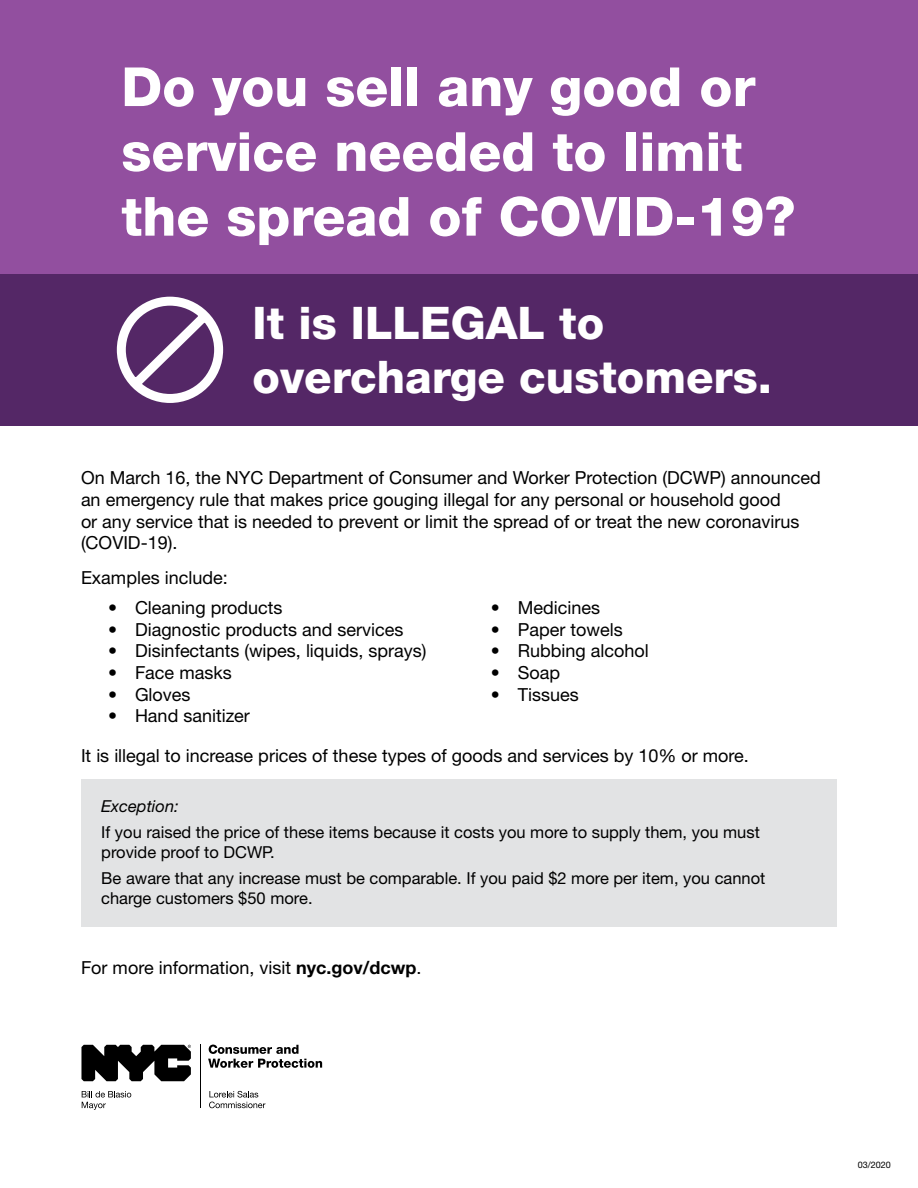
<style>
.page{position:relative;width:918px;height:1188px;background:#fff}
.page>*{position:absolute;margin:0;border:0;box-sizing:border-box;transform-origin:0 0}
.t1{font:800 54px/64.8px "Helvetica Neue LT Std";color:#fff}
.t2{font:800 45px/54px "Helvetica Neue LT Std";color:#fff}
.t3{font:18px/21.6px "Helvetica Neue LT Std";color:#000}
.t4{font:16.5px/19.8px "Helvetica Neue LT Std";color:#000}
.t5{font:italic 16.5px "Helvetica Neue LT Std";color:#000}
.t6{font:9px "Helvetica Neue LT Std";color:#000}
.s1{font-weight:700}
</style>
<div class="page">
<div style="left:0;top:0;width:918px;height:294px;background:#924f9f"></div>
<div style="left:81px;top:780px;width:756px;height:147px;background:#e2e3e4"></div>
<svg style="left:209px;top:1091px;width:56px;height:17px"></svg>
<svg style="left:82px;top:1091px;width:49px;height:19px"></svg>
<hr style="left:200px;top:1045px;width:1px;height:63px;background:#000">
<svg style="left:208px;top:1045px;width:114px;height:23px"></svg>
<svg style="left:81px;top:1045px;width:110px;height:36px"></svg>
<div style="left:0;top:274px;width:918px;height:152px;background:#542766"></div>
<svg style="left:116px;top:296px;width:108px;height:107px"></svg>
<h1 class="t1" style="left:121px;top:54px;width:676px">Do you sell any good or service needed to limit the spread of COVID-19?</h1>
<h2 class="t2" style="left:253px;top:296px;width:521px">It is ILLEGAL to overcharge customers.</h2>
<p class="t3" style="left:81px;top:467px;width:741px">On March 16, the NYC Department of Consumer and Worker Protection (DCWP) announced an emergency rule that makes price gouging illegal for any personal or household good<br>or any service that is needed to prevent or limit the spread of or treat the new coronavirus (COVID-19).</p>
<p class="t3" style="left:81px;top:567px;width:148px">Examples include:</p>
<p class="t3" style="left:108px;top:597px;width:176px">• Cleaning products</p>
<p class="t3" style="left:108px;top:618px;width:297px">• Diagnostic products and services</p>
<p class="t3" style="left:108px;top:640px;width:320px">• Disinfectants (wipes, liquids, sprays)</p>
<p class="t3" style="left:108px;top:662px;width:125px">• Face masks</p>
<p class="t3" style="left:108px;top:683px;width:84px">• Gloves</p>
<p class="t3" style="left:108px;top:705px;width:143px">• Hand sanitizer</p>
<p class="t3" style="left:491px;top:597px;width:111px">• Medicines</p>
<p class="t3" style="left:491px;top:618px;width:133px">• Paper towels</p>
<p class="t3" style="left:491px;top:640px;width:160px">• Rubbing alcohol</p>
<p class="t3" style="left:491px;top:662px;width:71px">• Soap</p>
<p class="t3" style="left:491px;top:683px;width:90px">• Tissues</p>
<p class="t3" style="left:81px;top:745px;width:669px">It is illegal to increase prices of these types of goods and services by 10% or more.</p>
<p class="t5" style="left:101px;top:796px;width:79px">Exception:</p>
<p class="t4" style="left:101px;top:822px;width:660px">If you raised the price of these items because it costs you more to supply them, you must provide proof to DCWP.</p>
<p class="t4" style="left:101px;top:868px;width:666px">Be aware that any increase must be comparable. If you paid $2 more per item, you cannot charge customers $50 more.</p>
<p class="t3" style="left:81px;top:956px;width:342px">For more information, visit <span class="s1">nyc.gov/dcwp</span>.</p>
<p class="t6" style="left:858px;top:1159px;width:35px">03/2020</p>
</div>
